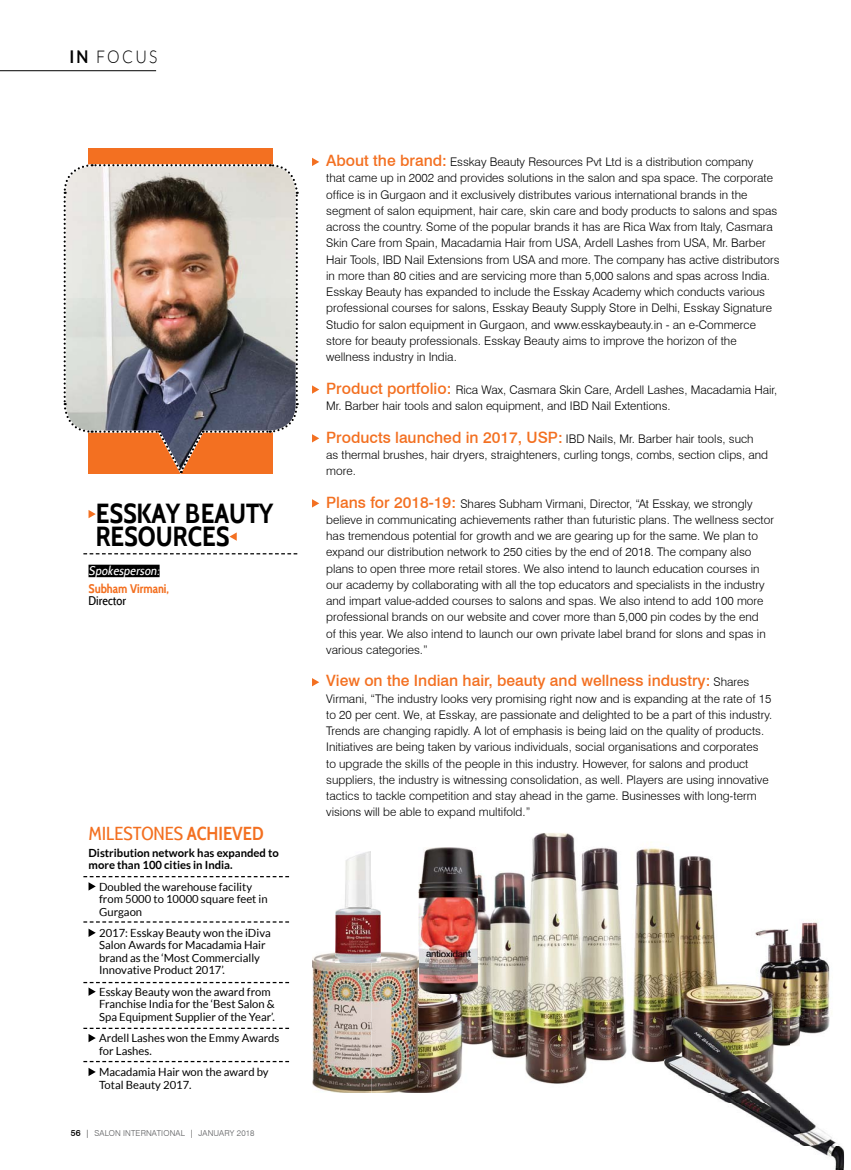
<style>
.page{position:relative;width:851px;height:1170px;background:#fff}
.page>*{position:absolute;margin:0;border:0;box-sizing:border-box;transform-origin:0 0}
.t1{font:700 27.5px/22.5px "Cabin Condensed";color:#000}
.t2{font:18.75px "Cabin Condensed";color:#f37021}
.t3{font:300 17.5px "Lato";letter-spacing:.14em;color:#000;scale:.9 1}
.t4{font:500 15.62px "Swiss 721 BT";color:#f37021}
.t5{font:700 12.5px "Cabin Condensed";color:#f37021}
.t6{font:italic 12.5px "Cabin Condensed";color:#fff}
.t7{font:12.5px "Cabin Condensed";color:#000}
.t8{font:300 11.88px/16.2px "Swiss 721 BT";color:#000}
.t9{font:11.25px/12.5px "Lato";color:#000}
.t10{font:700 11.25px/12.5px "Lato";color:#000}
.t11{font:300 8.12px "Swiss 721 BT";letter-spacing:.02em;color:#58595b}
.s1{font-weight:700}
.s2{font-weight:600}
.s3{font-weight:500;font-size:8.75px;color:#000}
.s4{color:#000}
.s5{font-weight:500;font-size:15.62px;color:#f37021}
.s6{font-weight:300;font-size:11.88px;color:#000}
</style>
<div class="page">
<hr style="left:0;top:70px;width:156px;height:1px;background:#000">
<img style="left:380px;top:833px;width:450px;height:259px">
<img style="left:419px;top:847px;width:59px;height:146px">
<div style="left:88px;top:148px;width:185px;height:325px;background:#f37021"></div>
<svg style="left:88px;top:510px;width:8px;height:8px"></svg>
<svg style="left:229px;top:532px;width:8px;height:8px"></svg>
<div style="left:88px;top:564px;width:71px;height:13px;background:#000"></div>
<svg style="left:83px;top:553px;width:214px;height:1px"></svg>
<img style="left:63px;top:164px;width:236px;height:309px">
<svg style="left:312px;top:158px;width:7px;height:8px"></svg>
<svg style="left:312px;top:385px;width:7px;height:8px"></svg>
<svg style="left:312px;top:434px;width:7px;height:8px"></svg>
<svg style="left:312px;top:499px;width:7px;height:8px"></svg>
<svg style="left:312px;top:678px;width:7px;height:8px"></svg>
<svg style="left:83px;top:921px;width:206px;height:1px"></svg>
<svg style="left:83px;top:876px;width:206px;height:14px"></svg>
<svg style="left:88px;top:928px;width:8px;height:8px"></svg>
<svg style="left:83px;top:981px;width:206px;height:14px"></svg>
<svg style="left:83px;top:1027px;width:206px;height:15px"></svg>
<svg style="left:83px;top:1060px;width:206px;height:15px"></svg>
<img style="left:799px;top:1110px;width:44px;height:59px">
<img style="left:706px;top:1092px;width:93px;height:51px">
<img style="left:664px;top:1017px;width:166px;height:75px">
<img style="left:312px;top:952px;width:59px;height:140px">
<img style="left:371px;top:951px;width:48px;height:141px">
<img style="left:335px;top:851px;width:45px;height:100px">
<img style="left:335px;top:951px;width:36px;height:11px">
<svg style="left:371px;top:951px;width:9px;height:11px"></svg>
<h3 class="t3" style="left:69px;top:45px;width:99px"><span class="s1">IN</span> FOCUS</h3>
<h1 class="t1" style="left:96px;top:502px;width:178px">ESSKAY BEAUTY<br>RESOURCES</h1>
<p class="t6" style="left:88px;top:562px;width:75px">Spokesperson:</p>
<p class="t5" style="left:88px;top:580px;width:82px">Subham Virmani,</p>
<p class="t7" style="left:88px;top:593px;width:39px">Director</p>
<h2 class="t2" style="left:88px;top:821px;width:177px">MILESTONES <span class="s2">ACHIEVED</span></h2>
<p class="t10" style="left:88px;top:846px;width:192px">Distribution network has expanded to more than 100 cities in India.</p>
<p class="t9" style="left:99px;top:879px;width:170px">Doubled the warehouse facility from 5000 to 10000 square feet in<br>Gurgaon</p>
<p class="t9" style="left:99px;top:926px;width:173px">2017: Esskay Beauty won the iDiva<br>Salon Awards for Macadamia Hair brand as the ‘Most Commercially<br>Innovative Product 2017’.</p>
<p class="t9" style="left:99px;top:985px;width:177px">Esskay Beauty won the award from<br>Franchise India for the ‘Best Salon &amp;<br>Spa Equipment Supplier of the Year’.</p>
<p class="t9" style="left:99px;top:1031px;width:182px">Ardell Lashes won the Emmy Awards for Lashes.</p>
<p class="t9" style="left:99px;top:1065px;width:171px">Macadamia Hair won the award by<br>Total Beauty 2017.</p>
<p class="t11" style="left:71px;top:1127px;width:185px"><span class="s3">56</span> <span class="s4">|</span> SALON INTERNATIONAL <span class="s4">|</span> JANUARY 2018</p>
<p class="t8" style="left:326px;top:154px;width:454px"><span class="s5">About the brand:</span> Esskay Beauty Resources Pvt Ltd is a distribution company<br>that came up in 2002 and provides solutions in the salon and spa space. The corporate office is in Gurgaon and it exclusively distributes various international brands in the segment of salon equipment, hair care, skin care and body products to salons and spas across the country. Some of the popular brands it has are Rica Wax from Italy, Casmara Skin Care from Spain, Macadamia Hair from USA, Ardell Lashes from USA, Mr. Barber Hair Tools, IBD Nail Extensions from USA and more. The company has active distributors in more than 80 cities and are servicing more than 5,000 salons and spas across India.<br>Esskay Beauty has expanded to include the Esskay Academy which conducts various professional courses for salons, Esskay Beauty Supply Store in Delhi, Esskay Signature Studio for salon equipment in Gurgaon, and www.esskaybeauty.in - an e-Commerce store for beauty professionals. Esskay Beauty aims to improve the horizon of the wellness industry in India.</p>
<p class="t8" style="left:326px;top:381px;width:452px"><span class="s5">Product portfolio:</span> Rica Wax, Casmara Skin Care, Ardell Lashes, Macadamia Hair,<br>Mr. Barber hair tools and salon equipment, and IBD Nail Extentions.</p>
<p class="t8" style="left:326px;top:430px;width:443px"><span class="s5">Products launched in 2017, USP:</span> IBD Nails, Mr. Barber hair tools, such as thermal brushes, hair dryers, straighteners, curling tongs, combs, section clips, and more.</p>
<p class="t8" style="left:326px;top:495px;width:449px"><span class="s5">Plans for 2018-19:</span> Shares Subham Virmani, Director, “At Esskay, we strongly believe in communicating achievements rather than futuristic plans. The wellness sector has tremendous potential for growth and we are gearing up for the same. We plan to expand our distribution network to 250 cities by the end of 2018. The company also plans to open three more retail stores. We also intend to launch education courses in our academy by collaborating with all the top educators and specialists in the industry and impart value-added courses to salons and spas. We also intend to add 100 more professional brands on our website and cover more than 5,000 pin codes by the end<br>of this year. We also intend to launch our own private label brand for slons and spas in various categories.”</p>
<h3 class="t4" style="left:326px;top:671px;width:424px">View on the Indian hair, beauty and wellness industry: <span class="s6">Shares</span></h3>
<p class="t8" style="left:326px;top:690px;width:447px">Virmani, “The industry looks very promising right now and is expanding at the rate of 15 to 20 per cent. We, at Esskay, are passionate and delighted to be a part of this industry.<br>Trends are changing rapidly. A lot of emphasis is being laid on the quality of products.<br>Initiatives are being taken by various individuals, social organisations and corporates<br>to upgrade the skills of the people in this industry. However, for salons and product suppliers, the industry is witnessing consolidation, as well. Players are using innovative tactics to tackle competition and stay ahead in the game. Businesses with long-term visions will be able to expand multifold.”</p>
</div>
